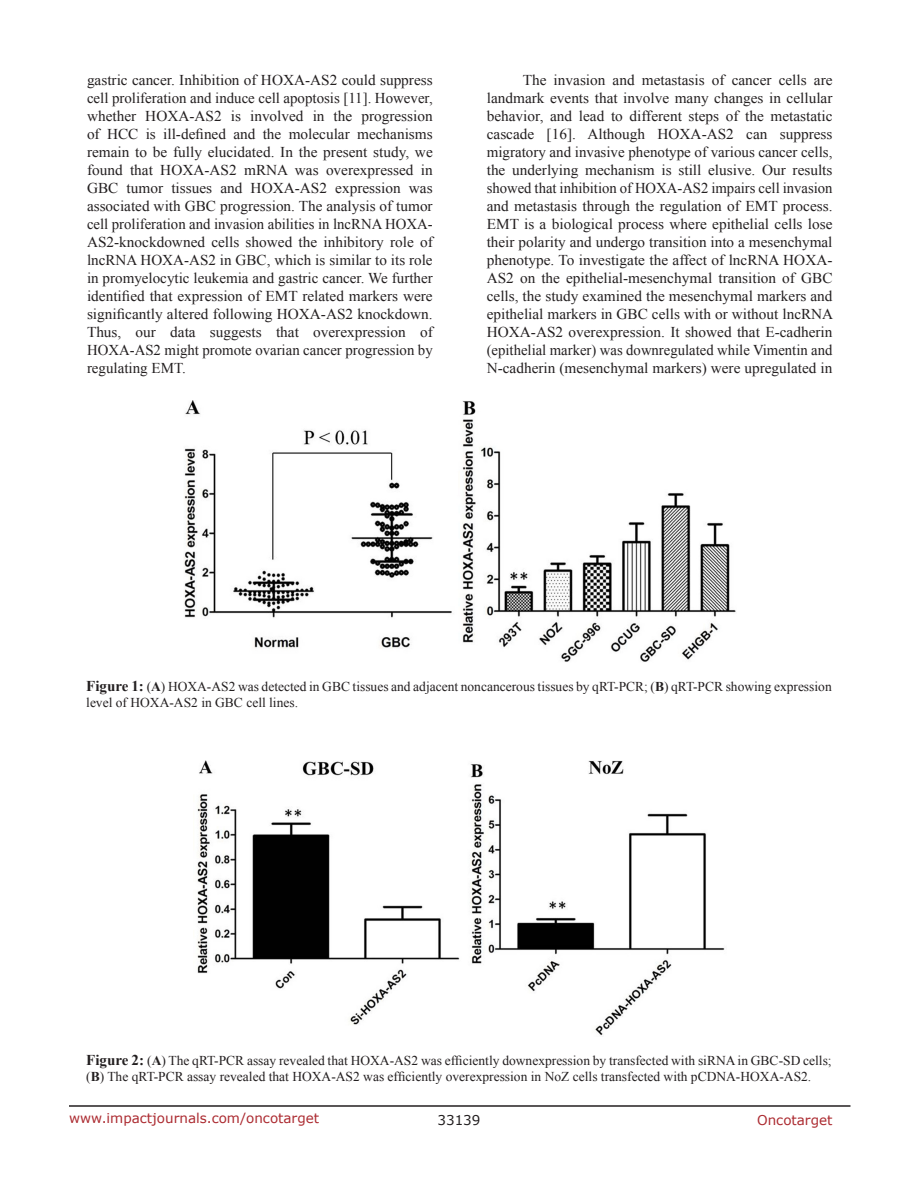
<style>
.page{position:relative;width:918px;height:1188px;background:#fff}
.page>*{position:absolute;margin:0;border:0;box-sizing:border-box;transform-origin:0 0}
.BodyText{font:15px/18px "Times New Roman";color:#231f20;text-align:justify}
.FigureText{font:13.5px/16.2px "Times New Roman";color:#231f20}
.t1{font:13.5px "Verdana";color:#ac2b31}
.t2{font:13.5px "Verdana";color:#231f20}
.s1{font-weight:700;font-size:15px}
.s2{font-weight:700}
</style>
<div class="page">
<hr style="left:69px;top:1105px;width:781px;height:2px;background:#231f20">
<img style="left:184px;top:400px;width:552px;height:262px">
<img style="left:197px;top:760px;width:528px;height:276px">
<p class="BodyText" style="left:87px;top:71px;width:347px">gastric cancer. Inhibition of HOXA-AS2 could suppress cell proliferation and induce cell apoptosis [11]. However, whether HOXA-AS2 is involved in the progression of HCC is ill-defined and the molecular mechanisms remain to be fully elucidated. In the present study, we found that HOXA-AS2 mRNA was overexpressed in GBC tumor tissues and HOXA-AS2 expression was associated with GBC progression. The analysis of tumor cell proliferation and invasion abilities in lncRNA HOXA-AS2-knockdowned cells showed the inhibitory role of lncRNA HOXA-AS2 in GBC, which is similar to its role in promyelocytic leukemia and gastric cancer. We further identified that expression of EMT related markers were significantly altered following HOXA-AS2 knockdown.<br>Thus, our data suggests that overexpression of HOXA-AS2 might promote ovarian cancer progression by regulating EMT.</p>
<p class="BodyText" style="left:487px;top:71px;width:348px;text-indent:36px">The invasion and metastasis of cancer cells are landmark events that involve many changes in cellular behavior, and lead to different steps of the metastatic cascade [16]. Although HOXA-AS2 can suppress migratory and invasive phenotype of various cancer cells, the underlying mechanism is still elusive. Our results showed that inhibition of HOXA-AS2 impairs cell invasion and metastasis through the regulation of EMT process.<br>EMT is a biological process where epithelial cells lose their polarity and undergo transition into a mesenchymal phenotype. To investigate the affect of lncRNA HOXA-AS2 on the epithelial-mesenchymal transition of GBC cells, the study examined the mesenchymal markers and epithelial markers in GBC cells with or without lncRNA HOXA-AS2 overexpression. It showed that E-cadherin (epithelial marker) was downregulated while Vimentin and N-cadherin (mesenchymal markers) were upregulated in</p>
<p class="FigureText" style="left:86px;top:678px;width:747px"><span class="s1">Figure 1:</span> (<span class="s2">A</span>) HOXA-AS2 was detected in GBC tissues and adjacent noncancerous tissues by qRT-PCR; (<span class="s2">B</span>) qRT-PCR showing expression level of HOXA-AS2 in GBC cell lines.</p>
<p class="FigureText" style="left:86px;top:1052px;width:747px"><span class="s1">Figure 2:</span> (<span class="s2">A</span>) The qRT-PCR assay revealed that HOXA-AS2 was efficiently downexpression by transfected with siRNA in GBC-SD cells; (<span class="s2">B</span>) The qRT-PCR assay revealed that HOXA-AS2 was efficiently overexpression in NoZ cells transfected with pCDNA-HOXA-AS2.</p>
<p class="t1" style="left:69px;top:1109px;width:252px">www.impactjournals.com/oncotarget</p>
<p class="t2" style="left:438px;top:1111px;width:44px">33139</p>
<p class="t1" style="left:757px;top:1111px;width:77px">Oncotarget</p>
</div>
